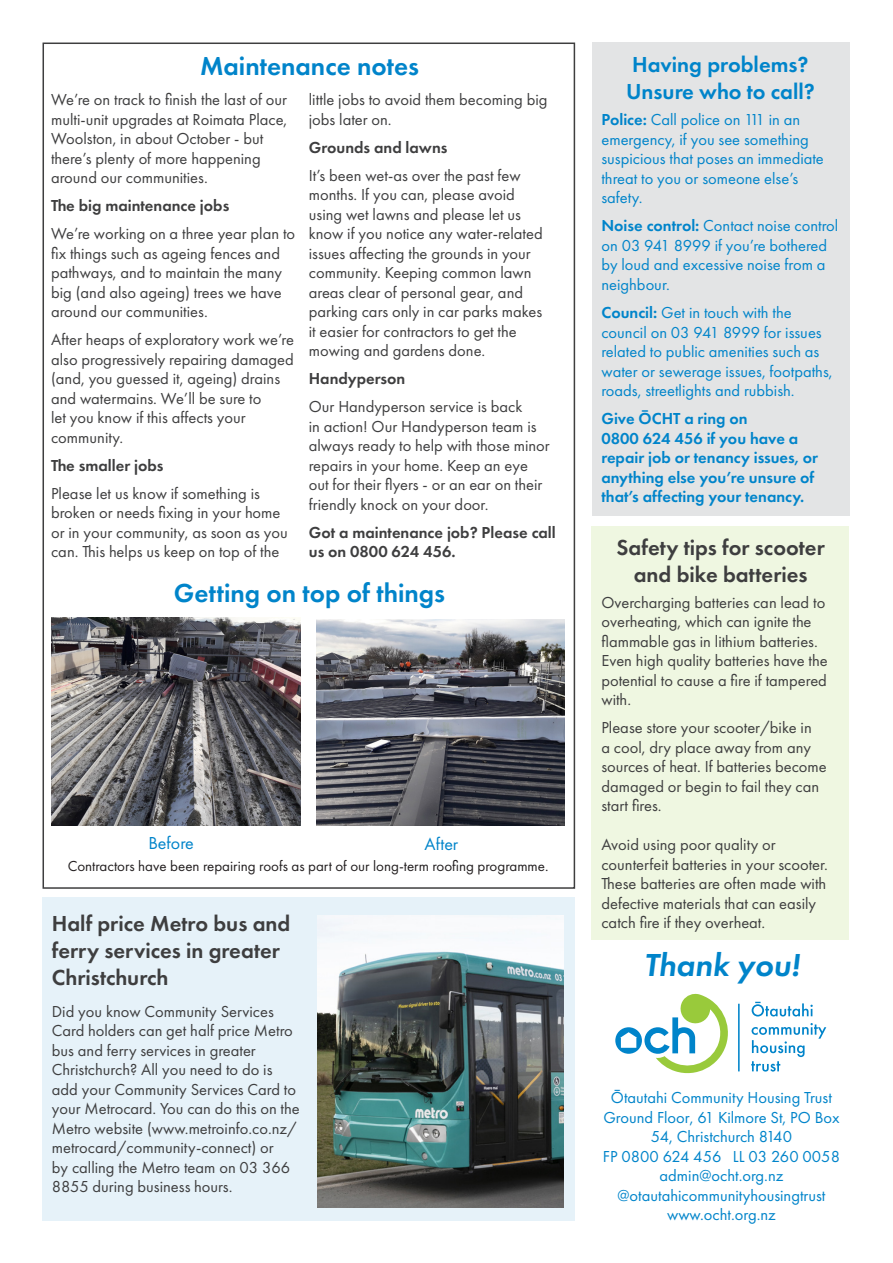
<style>
.page{position:relative;width:893px;height:1263px;background:#fff}
.page>*{position:absolute;margin:0;border:0;box-sizing:border-box;transform-origin:0 0}
.Body_copy{font:italic 600 33px "Futura PT";color:#0084ca}
.t1{font:600 27px "Futura PT";color:#0084ca}
.t2{font:600 22.5px/27px "Futura PT";color:#3e3e3f}
.t3{font:600 22.5px/27px "Futura PT";color:#0084ca}
.Body_copy-2{font:18px "Futura PT";color:#0084ca}
.Body_copy-3{font:16.5px/19.5px "Futura PT";color:#3e3e3f}
.Body_copy-4{font:16.5px/19.5px "Futura PT";color:#0084ca}
.Body_copy-5{font:600 16.5px/19.5px "Futura PT";color:#0084ca}
.Body_copy-6{font:600 16.5px/19.5px "Futura PT";color:#3e3e3f}
.Body_copy-7{font:15px "Futura PT";color:#231f20}
.s1{font-weight:600}
</style>
<div class="page">
<div style="left:592px;top:526px;width:257px;height:414px;background:#eff7e1"></div>
<div style="left:43px;top:897px;width:532px;height:323px;background:#e6f2f9"></div>
<svg style="left:615px;top:993px;width:113px;height:81px"></svg>
<hr style="left:738px;top:1004px;width:2px;height:67px;background:#0084ca">
<svg style="left:752px;top:1002px;width:61px;height:14px"></svg>
<svg style="left:751px;top:1023px;width:75px;height:48px"></svg>
<img style="left:316px;top:620px;width:249px;height:206px">
<div style="left:592px;top:43px;width:258px;height:473px;background:#e3e4e5"></div>
<img style="left:318px;top:915px;width:245px;height:293px">
<img style="left:52px;top:618px;width:248px;height:208px">
<p class="t1" style="left:200px;top:49px;width:221px">Maintenance notes</p>
<p class="Body_copy-3" style="left:51px;top:90px;width:238px">We’re on track to finish the last of our multi-unit upgrades at Roimata Place, Woolston, in about October - but there’s plenty of more happening around our communities.</p>
<p class="Body_copy-6" style="left:51px;top:196px;width:180px">The big maintenance jobs</p>
<p class="Body_copy-3" style="left:51px;top:224px;width:246px">We’re working on a three year plan to fix things such as ageing fences and pathways, and to maintain the many big (and also ageing) trees we have around our communities.</p>
<p class="Body_copy-3" style="left:51px;top:330px;width:244px">After heaps of exploratory work we’re also progressively repairing damaged (and, you guessed it, ageing) drains and watermains. We’ll be sure to<br>let you know if this affects your community.</p>
<p class="Body_copy-6" style="left:51px;top:455px;width:114px">The smaller jobs</p>
<p class="Body_copy-3" style="left:51px;top:483px;width:238px">Please let us know if something is broken or needs fixing in your home or in your community, as soon as you can. This helps us keep on top of the</p>
<p class="Body_copy-3" style="left:309px;top:90px;width:240px">little jobs to avoid them becoming big jobs later on.</p>
<p class="Body_copy-6" style="left:309px;top:137px;width:140px">Grounds and lawns</p>
<p class="Body_copy-3" style="left:309px;top:165px;width:235px">It’s been wet-as over the past few months. If you can, please avoid using wet lawns and please let us know if you notice any water-related issues affecting the grounds in your community. Keeping common lawn areas clear of personal gear, and parking cars only in car parks makes it easier for contractors to get the mowing and gardens done.</p>
<p class="Body_copy-6" style="left:309px;top:369px;width:98px">Handyperson</p>
<p class="Body_copy-3" style="left:309px;top:397px;width:242px">Our Handyperson service is back<br>in action! Our Handyperson team is always ready to help with those minor repairs in your home. Keep an eye out for their flyers - or an ear on their friendly knock on your door.</p>
<p class="Body_copy-6" style="left:309px;top:522px;width:248px">Got a maintenance job? Please call us on 0800 624 456.</p>
<p class="t1" style="left:174px;top:576px;width:273px">Getting on top of things</p>
<p class="Body_copy-2" style="left:148px;top:832px;width:47px">Before</p>
<p class="Body_copy-2" style="left:425px;top:833px;width:35px">After</p>
<p class="Body_copy-7" style="left:68px;top:857px;width:482px">Contractors have been repairing roofs as part of our long-term roofing programme.</p>
<p class="t2" style="left:52px;top:910px;width:240px">Half price Metro bus and ferry services in greater<br>Christchurch</p>
<p class="Body_copy-3" style="left:52px;top:1001px;width:249px">Did you know Community Services Card holders can get half price Metro bus and ferry services in greater Christchurch? All you need to do is add your Community Services Card to your Metrocard. You can do this on the Metro website (www.metroinfo.co.nz/ metrocard/community-connect) or<br>by calling the Metro team on 03 366<br>8855 during business hours.</p>
<p class="t3" style="left:626px;top:50px;width:190px">Having problems?<br>Unsure who to call?</p>
<p class="Body_copy-4" style="left:601px;top:110px;width:224px"><span class="s1">Police:</span> Call police on 111 in an emergency, if you see something suspicious that poses an immediate threat to you or someone else’s safety.</p>
<p class="Body_copy-4" style="left:601px;top:216px;width:238px"><span class="s1">Noise control:</span> Contact noise control on 03 941 8999 if you’re bothered by loud and excessive noise from a neighbour.</p>
<p class="Body_copy-4" style="left:601px;top:303px;width:233px"><span class="s1">Council:</span> Get in touch with the council on 03 941 8999 for issues related to public amenities such as water or sewerage issues, footpaths, roads, streetlights and rubbish.</p>
<p class="Body_copy-5" style="left:601px;top:409px;width:218px">Give ŌCHT a ring on<br>0800 624 456 if you have a repair job or tenancy issues, or anything else you’re unsure of that’s affecting your tenancy.</p>
<p class="t2" style="left:617px;top:533px;width:210px;text-align:center">Safety tips for scooter and bike batteries</p>
<p class="Body_copy-3" style="left:601px;top:592px;width:228px">Overcharging batteries can lead to overheating, which can ignite the flammable gas in lithium batteries.<br>Even high quality batteries have the potential to cause a fire if tampered with.</p>
<p class="Body_copy-3" style="left:601px;top:718px;width:227px">Please store your scooter/bike in<br>a cool, dry place away from any sources of heat. If batteries become damaged or begin to fail they can start fires.</p>
<p class="Body_copy-3" style="left:601px;top:835px;width:228px">Avoid using poor quality or counterfeit batteries in your scooter.<br>These batteries are often made with defective materials that can easily catch fire if they overheat.</p>
<p class="Body_copy" style="left:644px;top:943px;width:157px">Thank you!</p>
<p class="Body_copy-4" style="left:611px;top:1088px;width:223px">Ōtautahi Community Housing Trust</p>
<p class="Body_copy-4" style="left:603px;top:1107px;width:238px;text-align:center">Ground Floor, 61 Kilmore St, PO Box<br>54, Christchurch 8140</p>
<p class="Body_copy-4" style="left:603px;top:1146px;width:239px">FP 0800 624 456 LL 03 260 0058</p>
<p class="Body_copy-4" style="left:660px;top:1166px;width:125px">admin@ocht.org.nz</p>
<p class="Body_copy-4" style="left:617px;top:1185px;width:209px">@otautahicommunityhousingtrust</p>
<p class="Body_copy-4" style="left:667px;top:1205px;width:110px">www.ocht.org.nz</p>
</div>
